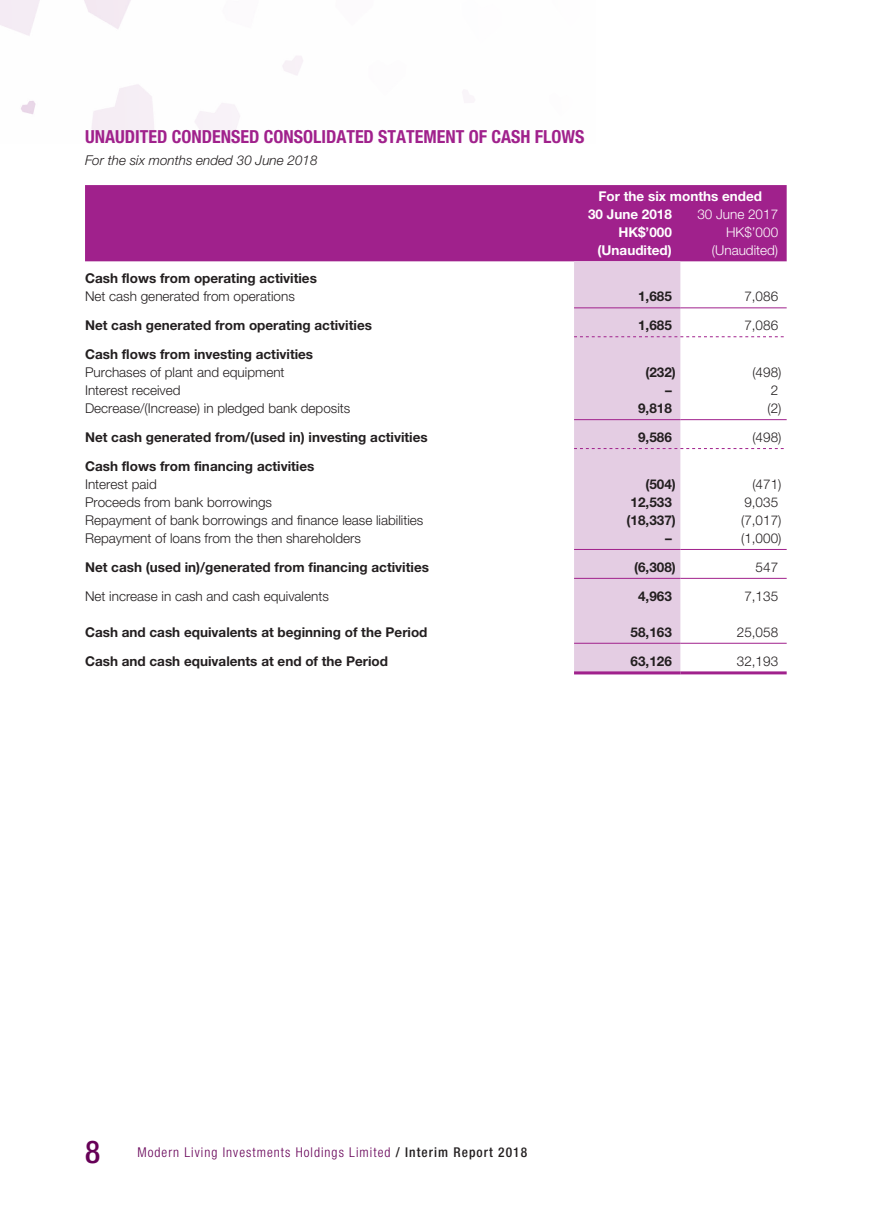
<style>
.page{position:relative;width:893px;height:1212px;background:#fff}
.page>*{position:absolute;margin:0;border:0;box-sizing:border-box;transform-origin:0 0}
.t1{font:500 condensed 31.5px "Helvetica Neue LT Std";color:#660057}
._01_H1{font:700 condensed 18px "Helvetica Neue LT Std";color:#a0218c}
._50_Table_txt{font:700 13.5px "Helvetica Neue LT Std";color:#231f20}
._50_Table_txt-2{font:300 13.5px "Helvetica Neue LT Std";color:#231f20}
.t2{font:300 condensed 13.5px "Helvetica Neue LT Std";letter-spacing:.075em;color:#660057}
._50_Table_txt-3{font:700 13.5px "Helvetica Neue LT Std";color:#fff}
._00_txt{font:italic 300 13.5px "Helvetica Neue LT Std";color:#231f20}
._50_Table_txt-4{font:300 13.5px "Helvetica Neue LT Std";color:#fff}
.s1{font-weight:500;color:#231f20}
</style>
<div class="page">
<img style="left:0;top:0;width:468px;height:143px">
<div style="left:85px;top:185px;width:702px;height:76px;background:#a0218c"></div>
<div style="left:574px;top:261px;width:106px;height:410px;background:#e4cde3"></div>
<hr style="left:574px;top:307px;width:106px;height:1px;background:#a0218c">
<hr style="left:680px;top:307px;width:107px;height:1px;background:#a0218c">
<svg style="left:574px;top:336px;width:210px;height:1px"></svg>
<hr style="left:574px;top:419px;width:106px;height:1px;background:#a0218c">
<hr style="left:680px;top:419px;width:107px;height:1px;background:#a0218c">
<svg style="left:574px;top:448px;width:210px;height:1px"></svg>
<hr style="left:574px;top:549px;width:106px;height:1px;background:#a0218c">
<hr style="left:680px;top:549px;width:107px;height:1px;background:#a0218c">
<hr style="left:574px;top:578px;width:106px;height:1px;background:#a0218c">
<hr style="left:680px;top:578px;width:107px;height:1px;background:#a0218c">
<hr style="left:574px;top:643px;width:106px;height:1px;background:#a0218c">
<hr style="left:680px;top:643px;width:107px;height:1px;background:#a0218c">
<hr style="left:574px;top:671px;width:106px;height:3px;background:#a0218c">
<hr style="left:680px;top:671px;width:107px;height:3px;background:#a0218c">
<p class="_01_H1" style="left:85px;top:125px;width:501px">UNAUDITED CONDENSED CONSOLIDATED STATEMENT OF CASH FLOWS</p>
<p class="_00_txt" style="left:85px;top:152px;width:234px">For the six months ended 30 June 2018</p>
<p class="_50_Table_txt-3" style="left:599px;top:188px;width:165px">For the six months ended</p>
<p class="_50_Table_txt-3" style="left:588px;top:206px;width:85px">30 June 2018</p>
<p class="_50_Table_txt-4" style="left:697px;top:206px;width:82px">30 June 2017</p>
<p class="_50_Table_txt-3" style="left:618px;top:224px;width:55px">HK$’000</p>
<p class="_50_Table_txt-4" style="left:726px;top:224px;width:54px">HK$’000</p>
<p class="_50_Table_txt-3" style="left:598px;top:242px;width:76px">(Unaudited)</p>
<p class="_50_Table_txt-4" style="left:712px;top:242px;width:68px">(Unaudited)</p>
<p class="_50_Table_txt" style="left:85px;top:270px;width:233px">Cash flows from operating activities</p>
<p class="_50_Table_txt-2" style="left:85px;top:288px;width:211px">Net cash generated from operations</p>
<p class="_50_Table_txt" style="left:638px;top:288px;width:35px">1,685</p>
<p class="_50_Table_txt-2" style="left:744px;top:288px;width:35px">7,086</p>
<p class="_50_Table_txt" style="left:85px;top:317px;width:288px">Net cash generated from operating activities</p>
<p class="_50_Table_txt" style="left:638px;top:317px;width:35px">1,685</p>
<p class="_50_Table_txt-2" style="left:744px;top:317px;width:35px">7,086</p>
<p class="_50_Table_txt" style="left:85px;top:346px;width:230px">Cash flows from investing activities</p>
<p class="_50_Table_txt-2" style="left:85px;top:364px;width:201px">Purchases of plant and equipment</p>
<p class="_50_Table_txt" style="left:645px;top:364px;width:32px">(232)</p>
<p class="_50_Table_txt-2" style="left:752px;top:364px;width:31px">(498)</p>
<p class="_50_Table_txt-2" style="left:85px;top:382px;width:97px">Interest received</p>
<p class="_50_Table_txt" style="left:665px;top:382px;width:8px">–</p>
<p class="_50_Table_txt-2" style="left:771px;top:382px;width:9px">2</p>
<p class="_50_Table_txt-2" style="left:85px;top:400px;width:267px">Decrease/(Increase) in pledged bank deposits</p>
<p class="_50_Table_txt" style="left:638px;top:400px;width:35px">9,818</p>
<p class="_50_Table_txt-2" style="left:767px;top:400px;width:16px">(2)</p>
<p class="_50_Table_txt" style="left:85px;top:429px;width:344px">Net cash generated from/(used in) investing activities</p>
<p class="_50_Table_txt" style="left:638px;top:429px;width:35px">9,586</p>
<p class="_50_Table_txt-2" style="left:752px;top:429px;width:31px">(498)</p>
<p class="_50_Table_txt" style="left:85px;top:458px;width:231px">Cash flows from financing activities</p>
<p class="_50_Table_txt-2" style="left:85px;top:476px;width:73px">Interest paid</p>
<p class="_50_Table_txt" style="left:645px;top:476px;width:32px">(504)</p>
<p class="_50_Table_txt-2" style="left:752px;top:476px;width:31px">(471)</p>
<p class="_50_Table_txt-2" style="left:85px;top:494px;width:189px">Proceeds from bank borrowings</p>
<p class="_50_Table_txt" style="left:631px;top:494px;width:43px">12,533</p>
<p class="_50_Table_txt-2" style="left:744px;top:494px;width:35px">9,035</p>
<p class="_50_Table_txt-2" style="left:85px;top:512px;width:340px">Repayment of bank borrowings and finance lease liabilities</p>
<p class="_50_Table_txt" style="left:627px;top:512px;width:51px">(18,337)</p>
<p class="_50_Table_txt-2" style="left:741px;top:512px;width:42px">(7,017)</p>
<p class="_50_Table_txt-2" style="left:85px;top:530px;width:277px">Repayment of loans from the then shareholders</p>
<p class="_50_Table_txt" style="left:665px;top:530px;width:8px">–</p>
<p class="_50_Table_txt-2" style="left:741px;top:530px;width:42px">(1,000)</p>
<p class="_50_Table_txt" style="left:85px;top:559px;width:345px">Net cash (used in)/generated from financing activities</p>
<p class="_50_Table_txt" style="left:634px;top:559px;width:43px">(6,308)</p>
<p class="_50_Table_txt-2" style="left:756px;top:559px;width:24px">547</p>
<p class="_50_Table_txt-2" style="left:85px;top:588px;width:245px">Net increase in cash and cash equivalents</p>
<p class="_50_Table_txt" style="left:638px;top:588px;width:35px">4,963</p>
<p class="_50_Table_txt-2" style="left:744px;top:588px;width:35px">7,135</p>
<p class="_50_Table_txt" style="left:85px;top:624px;width:344px">Cash and cash equivalents at beginning of the Period</p>
<p class="_50_Table_txt" style="left:631px;top:624px;width:43px">58,163</p>
<p class="_50_Table_txt-2" style="left:737px;top:624px;width:43px">25,058</p>
<p class="_50_Table_txt" style="left:85px;top:652px;width:305px">Cash and cash equivalents at end of the Period</p>
<p class="_50_Table_txt" style="left:631px;top:652px;width:43px">63,126</p>
<p class="_50_Table_txt-2" style="left:737px;top:653px;width:43px">32,193</p>
<h1 class="t1" style="left:85px;top:1133px;width:17px">8</h1>
<p class="t2" style="left:137px;top:1145px;width:391px">Modern Living Investments Holdings Limited <span class="s1">/ Interim Report 2018</span></p>
</div>
